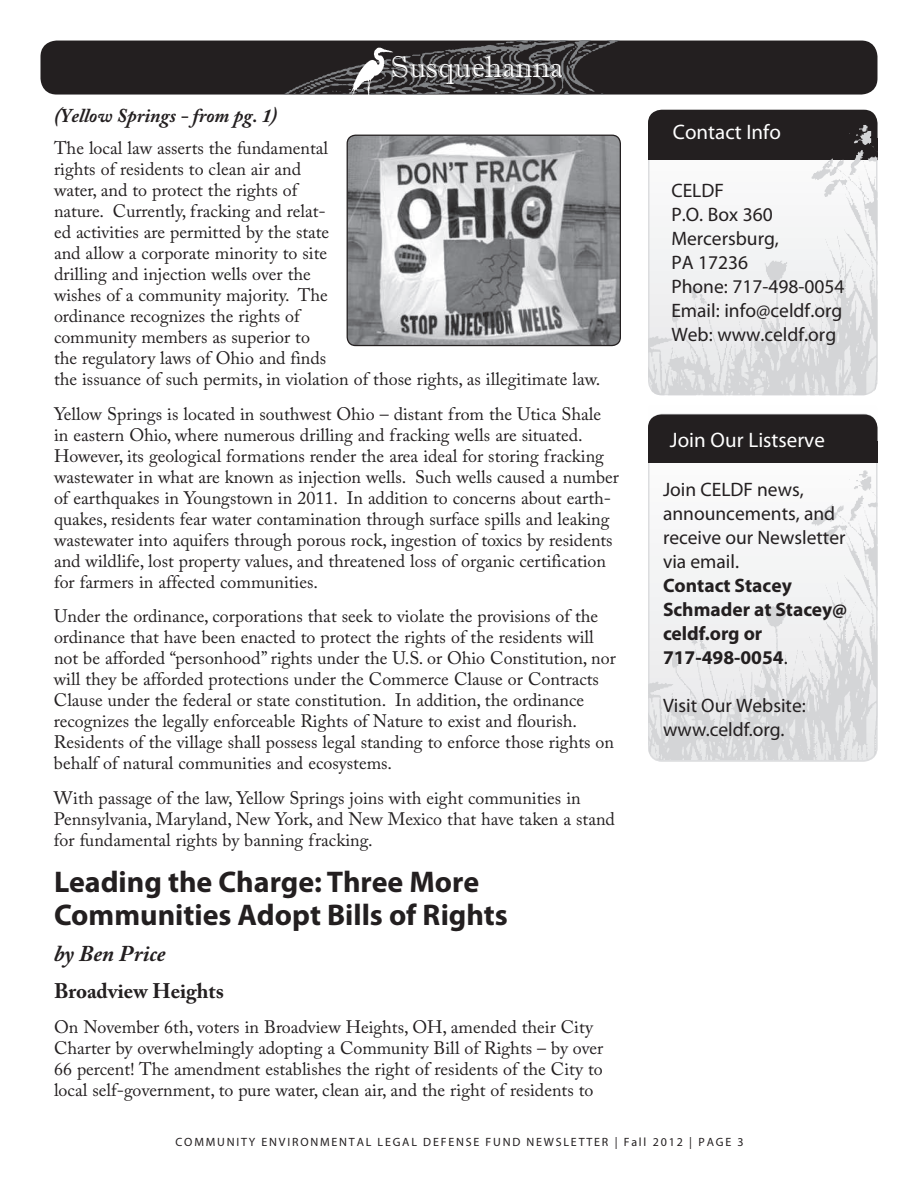
<style>
.page{position:relative;width:918px;height:1188px;background:#fff}
.page>*{position:absolute;margin:0;border:0;box-sizing:border-box;transform-origin:0 0}
.t1{font:700 30px/33px "Myriad Pro";color:#231f20}
.t2{font:30px "Imprint MT Shadow";color:#fff}
.t3{font:italic 700 22.5px "Adobe Caslon Pro";color:#231f20}
.t4{font:21px "Myriad Pro";color:#fff}
.t5{font:700 21px "Adobe Caslon Pro";color:#231f20}
.t6{font:19.5px/24px "Myriad Pro";color:#231f20}
.t7{font:700 19.5px/24px "Myriad Pro";color:#231f20}
.t8{font:italic 700 19.5px "Adobe Caslon Pro";color:#231f20}
.t9{font:18px/21px "Adobe Caslon Pro";color:#231f20}
.t10{font:12px "Myriad Pro";letter-spacing:.15em;color:#231f20}
.s1{font-weight:400}
</style>
<div class="page">
<div style="left:40px;top:41px;width:838px;height:54px;background:#231f20;border-radius:16px"></div>
<img style="left:276px;top:41px;width:389px;height:54px">
<img style="left:347px;top:46px;width:48px;height:49px">
<svg style="left:649px;top:414px;width:226px;height:345px"></svg>
<div style="left:648px;top:414px;width:230px;height:348px;border:2px solid #dcdddf;border-radius:14px"></div>
<div style="left:648px;top:414px;width:230px;height:44px;background:#231f20;border-radius:14px"></div>
<div style="left:648px;top:441px;width:230px;height:22px;background:#231f20"></div>
<img style="left:811px;top:470px;width:67px;height:72px">
<svg style="left:649px;top:111px;width:227px;height:283px"></svg>
<div style="left:648px;top:110px;width:230px;height:285px;border:2px solid #dcdddf;border-radius:14px"></div>
<div style="left:648px;top:110px;width:230px;height:42px;background:#231f20;border-radius:14px"></div>
<div style="left:648px;top:138px;width:230px;height:21px;background:#231f20"></div>
<img style="left:811px;top:125px;width:67px;height:72px">
<img style="left:347px;top:135px;width:273px;height:211px">
<div style="left:347px;top:135px;width:274px;height:211px;border:1px solid #231f20;border-radius:8px"></div>
<h1 class="t2" style="left:391px;top:49px;width:174px">Susquehanna</h1>
<p class="t8" style="left:54px;top:104px;width:225px">(Yellow Springs - from pg. 1)</p>
<p class="t9" style="left:54px;top:138px;width:548px">The local law asserts the fundamental<br>rights of residents to clean air and<br>water, and to protect the rights of<br>nature. Currently, fracking and relat-<br>ed activities are permitted by the state<br>and allow a corporate minority to site<br>drilling and injection wells over the<br>wishes of a community majority. The<br>ordinance recognizes the rights of<br>community members as superior to<br>the regulatory laws of Ohio and finds<br>the issuance of such permits, in violation of those rights, as illegitimate law.</p>
<p class="t9" style="left:54px;top:403px;width:566px">Yellow Springs is located in southwest Ohio – distant from the Utica Shale in eastern Ohio, where numerous drilling and fracking wells are situated.<br>However, its geological formations render the area ideal for storing fracking wastewater in what are known as injection wells. Such wells caused a number of earthquakes in Youngstown in 2011. In addition to concerns about earth&shy;quakes, residents fear water contamination through surface spills and leaking wastewater into aquifers through porous rock, ingestion of toxics by residents and wildlife, lost property values, and threatened loss of organic certification for farmers in affected communities.</p>
<p class="t9" style="left:54px;top:606px;width:564px">Under the ordinance, corporations that seek to violate the provisions of the ordinance that have been enacted to protect the rights of the residents will not be afforded “personhood” rights under the U.S. or Ohio Constitution, nor will they be afforded protections under the Commerce Clause or Contracts Clause under the federal or state constitution. In addition, the ordinance recognizes the legally enforceable Rights of Nature to exist and flourish.<br>Residents of the village shall possess legal standing to enforce those rights on behalf of natural communities and ecosystems.</p>
<p class="t9" style="left:54px;top:787px;width:563px">With passage of the law, Yellow Springs joins with eight communities in<br>Pennsylvania, Maryland, New York, and New Mexico that have taken a stand for fundamental rights by banning fracking.</p>
<h1 class="t1" style="left:54px;top:865px;width:455px">Leading the Charge: Three More<br>Communities Adopt Bills of Rights</h1>
<p class="t3" style="left:54px;top:940px;width:113px">by Ben Price</p>
<p class="t5" style="left:54px;top:979px;width:171px">Broadview Heights</p>
<p class="t9" style="left:54px;top:1016px;width:551px">On November 6th, voters in Broadview Heights, OH, amended their City Charter by overwhelmingly adopting a Community Bill of Rights – by over 66 percent! The amendment establishes the right of residents of the City to local self-government, to pure water, clean air, and the right of residents to</p>
<p class="t4" style="left:673px;top:119px;width:110px">Contact Info</p>
<p class="t6" style="left:671px;top:179px;width:175px">CELDF<br>P.O. Box 360<br>Mercersburg,<br>PA 17236<br>Phone: 717-498-0054<br>Email: info@celdf.org<br>Web: www.celdf.org</p>
<p class="t4" style="left:670px;top:427px;width:156px">Join Our Listserve</p>
<p class="t6" style="left:663px;top:477px;width:184px">Join CELDF news, announcements, and receive our Newsletter via email.</p>
<p class="t7" style="left:663px;top:573px;width:186px">Contact Stacey<br>Schmader at Stacey@ celdf.org or<br>717-498-0054<span class="s1">.</span></p>
<p class="t6" style="left:663px;top:693px;width:144px">Visit Our Website: www.celdf.org.</p>
<p class="t10" style="left:176px;top:1134px;width:569px">COMMUNITY ENVIRONMENTAL LEGAL DEFENSE FUND NEWSLETTER | Fall 2012 | PAGE 3</p>
</div>
